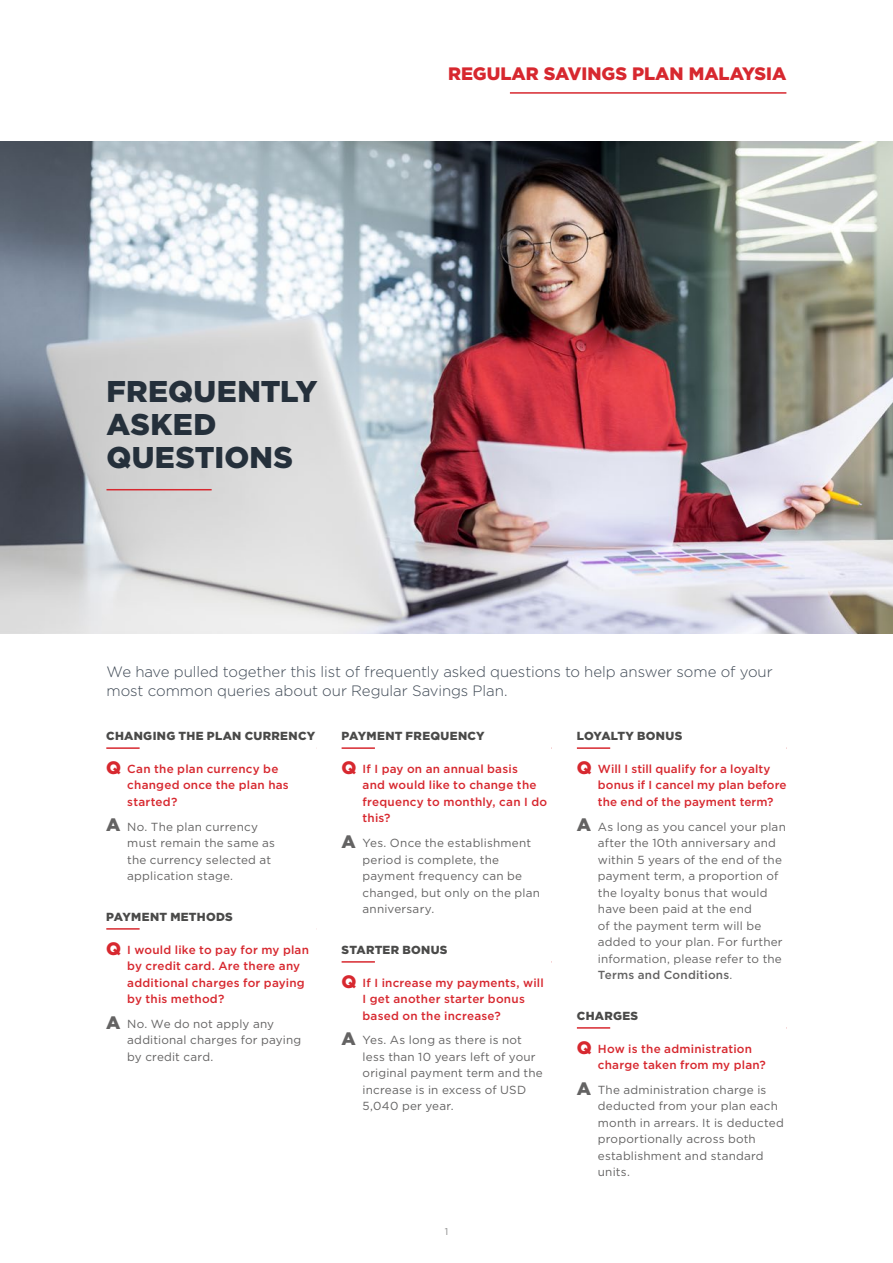
<style>
.page{position:relative;width:893px;height:1263px;background:#fff}
.page>*{position:absolute;margin:0;border:0;box-sizing:border-box;transform-origin:0 0}
.Headline{font:900 30px/33px "Gotham";letter-spacing:.01em;color:#25303b}
.Product_name{font:900 18px "Gotham";color:#d7282f}
.Subheadline{font:300 15px/19.5px "Gotham";letter-spacing:-.005em;color:#3e4854}
.t1{font:11.7px/16.5px "Gotham";letter-spacing:.02em;color:#646363}
.t2{font:500 11.7px/16.5px "Gotham";letter-spacing:.02em;color:#d7282f}
.Subheadline-2{font:900 11.7px "Gotham";letter-spacing:.025em;color:#4a4a49}
.t3{font:9.75px "Gotham";color:#878787}
.s1{font-weight:900;font-size:18px}
.s2{font-weight:500}
</style>
<div class="page">
<hr style="left:106px;top:747px;width:210px;height:2px;background:#d7282f">
<hr style="left:140px;top:747px;width:176px;height:3px;background:#fff">
<hr style="left:106px;top:928px;width:210px;height:2px;background:#d7282f">
<hr style="left:140px;top:927px;width:176px;height:3px;background:#fff">
<hr style="left:342px;top:747px;width:209px;height:2px;background:#d7282f">
<hr style="left:375px;top:747px;width:176px;height:3px;background:#fff">
<hr style="left:342px;top:961px;width:209px;height:2px;background:#d7282f">
<hr style="left:375px;top:960px;width:176px;height:3px;background:#fff">
<hr style="left:577px;top:747px;width:210px;height:2px;background:#d7282f">
<hr style="left:610px;top:747px;width:177px;height:3px;background:#fff">
<hr style="left:577px;top:1027px;width:210px;height:2px;background:#d7282f">
<hr style="left:610px;top:1026px;width:177px;height:3px;background:#fff">
<hr style="left:510px;top:92px;width:276px;height:2px;background:#d7282f">
<img style="left:0;top:142px;width:893px;height:492px">
<hr style="left:106px;top:489px;width:106px;height:1px;background:#d7282f">
<p class="Headline" style="left:106px;top:374px;width:212px">FREQUENTLY<br>ASKED<br>QUESTIONS</p>
<p class="Product_name" style="left:448px;top:62px;width:340px">REGULAR SAVINGS PLAN MALAYSIA</p>
<p class="Subheadline" style="left:107px;top:661px;width:668px">We have pulled together this list of frequently asked questions to help answer some of your most common queries about our Regular Savings Plan.</p>
<p class="Subheadline-2" style="left:106px;top:728px;width:210px">CHANGING THE PLAN CURRENCY</p>
<p class="t2" style="left:127px;top:760px;width:163px;text-indent:-21px"><span class="s1">Q</span> Can the plan currency be changed once the plan has started?</p>
<p class="t1" style="left:127px;top:818px;width:149px;text-indent:-21px"><span class="s1">A</span> No. The plan currency must remain the same as the currency selected at application stage.</p>
<p class="Subheadline-2" style="left:106px;top:908px;width:128px">PAYMENT METHODS</p>
<p class="t2" style="left:127px;top:941px;width:183px;text-indent:-21px"><span class="s1">Q</span> I would like to pay for my plan by credit card. Are there any additional charges for paying by this method?</p>
<p class="t1" style="left:127px;top:1015px;width:175px;text-indent:-21px"><span class="s1">A</span> No. We do not apply any additional charges for paying by credit card.</p>
<p class="Subheadline-2" style="left:342px;top:728px;width:145px">PAYMENT FREQUENCY</p>
<p class="t2" style="left:363px;top:760px;width:186px;text-indent:-21px"><span class="s1">Q</span> If I pay on an annual basis<br>and would like to change the frequency to monthly, can I do this?</p>
<p class="t1" style="left:363px;top:834px;width:179px;text-indent:-21px"><span class="s1">A</span> Yes. Once the establishment period is complete, the payment frequency can be changed, but only on the plan anniversary.</p>
<p class="Subheadline-2" style="left:342px;top:941px;width:107px">STARTER BONUS</p>
<p class="t2" style="left:363px;top:974px;width:183px;text-indent:-21px"><span class="s1">Q</span> If I increase my payments, will<br>I get another starter bonus based on the increase?</p>
<p class="t1" style="left:363px;top:1032px;width:182px;text-indent:-21px"><span class="s1">A</span> Yes. As long as there is not less than 10 years left of your original payment term and the increase is in excess of USD<br>5,040 per year.</p>
<p class="t3" style="left:445px;top:1225px;width:5px">1</p>
<p class="Subheadline-2" style="left:577px;top:728px;width:107px">LOYALTY BONUS</p>
<p class="t2" style="left:598px;top:760px;width:190px;text-indent:-21px"><span class="s1">Q</span> Will I still qualify for a loyalty bonus if I cancel my plan before the end of the payment term?</p>
<p class="t1" style="left:598px;top:818px;width:189px;text-indent:-21px"><span class="s1">A</span> As long as you cancel your plan after the 10th anniversary and within 5 years of the end of the payment term, a proportion of the loyalty bonus that would have been paid at the end<br>of the payment term will be added to your plan. For further information, please refer to the<br><span class="s2">Terms and Conditions</span>.</p>
<p class="Subheadline-2" style="left:577px;top:1007px;width:63px">CHARGES</p>
<p class="t2" style="left:598px;top:1040px;width:169px;text-indent:-21px"><span class="s1">Q</span> How is the administration charge taken from my plan?</p>
<p class="t1" style="left:598px;top:1081px;width:188px;text-indent:-21px"><span class="s1">A</span> The administration charge is deducted from your plan each month in arrears. It is deducted proportionally across both establishment and standard units.</p>
</div>
